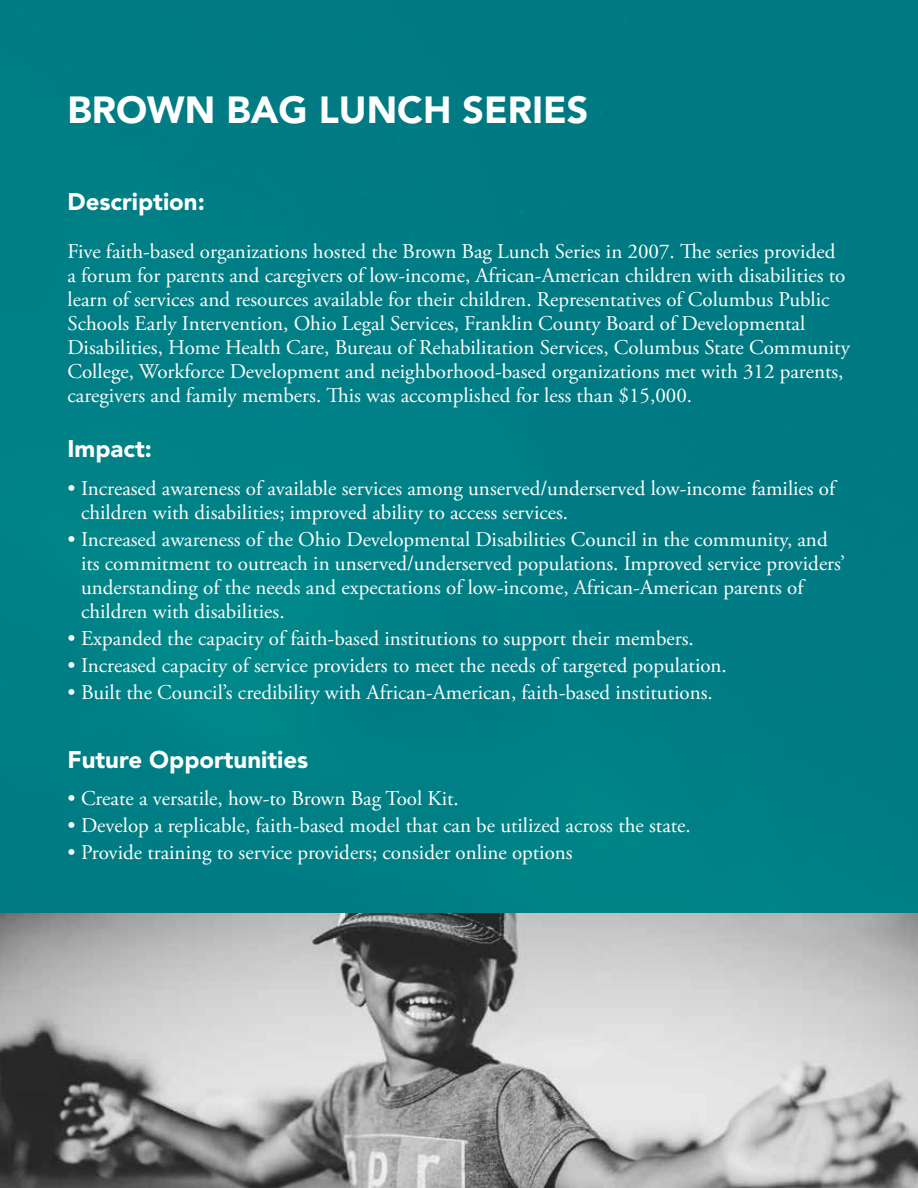
<style>
.page{position:relative;width:918px;height:1188px;background:#007d85}
.page>*{position:absolute;margin:0;border:0;box-sizing:border-box;transform-origin:0 0}
.t1{font:900 37.5px "Avenir LT Std";color:#fff}
.t2{font:900 24px "Avenir LT Std";color:#fff}
.t3{font:21px/24px "Adobe Garamond Pro";color:#fff}
</style>
<div class="page">
<img style="left:0;top:914px;width:918px;height:274px">
<h1 class="t1" style="left:68px;top:87px;width:522px">BROWN BAG LUNCH SERIES</h1>
<p class="t2" style="left:68px;top:187px;width:139px">Description:</p>
<p class="t3" style="left:68px;top:240px;width:784px">Five faith-based organizations hosted the Brown Bag Lunch Series in 2007. The series provided<br>a forum for parents and caregivers of low-income, African-American children with disabilities to learn of services and resources available for their children. Representatives of Columbus Public Schools Early Intervention, Ohio Legal Services, Franklin County Board of Developmental Disabilities, Home Health Care, Bureau of Rehabilitation Services, Columbus State Community College, Workforce Development and neighborhood-based organizations met with 312 parents, caregivers and family members. This was accomplished for less than $15,000.</p>
<p class="t2" style="left:68px;top:434px;width:86px">Impact:</p>
<p class="t3" style="left:81px;top:477px;width:756px;text-indent:-14px">• Increased awareness of available services among unserved/underserved low-income families of children with disabilities; improved ability to access services.</p>
<p class="t3" style="left:81px;top:528px;width:766px;text-indent:-14px">• Increased awareness of the Ohio Developmental Disabilities Council in the community, and its commitment to outreach in unserved/underserved populations. Improved service providers’ understanding of the needs and expectations of low-income, African-American parents of children with disabilities.</p>
<p class="t3" style="left:68px;top:627px;width:628px">• Expanded the capacity of faith-based institutions to support their members.</p>
<p class="t3" style="left:68px;top:654px;width:661px">• Increased capacity of service providers to meet the needs of targeted population.</p>
<p class="t3" style="left:68px;top:681px;width:647px">• Built the Council’s credibility with African-American, faith-based institutions.</p>
<p class="t2" style="left:68px;top:745px;width:242px">Future Opportunities</p>
<p class="t3" style="left:68px;top:787px;width:393px">• Create a versatile, how-to Brown Bag Tool Kit.</p>
<p class="t3" style="left:68px;top:814px;width:625px">• Develop a replicable, faith-based model that can be utilized across the state.</p>
<p class="t3" style="left:68px;top:841px;width:507px">• Provide training to service providers; consider online options</p>
</div>
